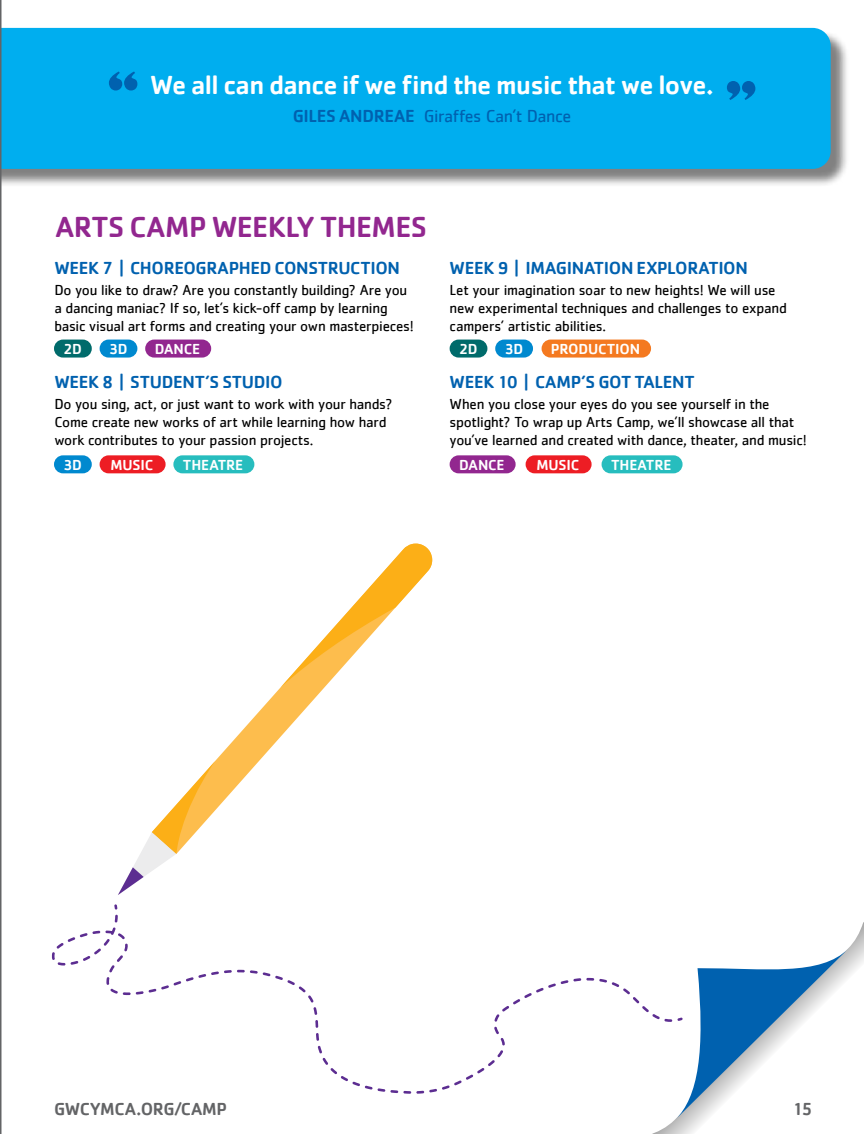
<style>
.page{position:relative;width:864px;height:1134px;background:#fff}
.page>*{position:absolute;margin:0;border:0;box-sizing:border-box;transform-origin:0 0}
.t1{font:500 30px "Cachet";letter-spacing:-.02em;color:#92278f}
.t2{font:500 27px "Cachet";letter-spacing:-.025em;color:#fff}
.t3{font:500 18px "Cachet";letter-spacing:-.02em;color:#0061af}
.t4{font:18px "Cachet";letter-spacing:-.02em;color:#0061af}
.t5{font:500 18px "Cachet";letter-spacing:-.02em;color:#636466}
.t6{font:15px/18px "Cachet";letter-spacing:-.015em;color:#000}
.t7{font:500 15px "Cachet";letter-spacing:-.01em;color:#fff}
.s1{font-weight:500}
</style>
<div class="page">
<div style="left:0;top:30px;width:850px;height:158px;background:#000;opacity:.5"></div>
<div style="left:2px;top:28px;width:829px;height:141px;background:#00aeef"></div>
<svg style="left:652px;top:922px;width:212px;height:212px"></svg>
<svg style="left:215px;top:543px;width:218px;height:268px"></svg>
<svg style="left:118px;top:761px;width:97px;height:134px"></svg>
<svg style="left:281px;top:544px;width:151px;height:143px"></svg>
<svg style="left:114px;top:904px;width:3px;height:6px"></svg>
<svg style="left:52px;top:915px;width:620px;height:179px"></svg>
<svg style="left:675px;top:948px;width:174px;height:172px"></svg>
<div style="left:54px;top:340px;width:38px;height:18px;background:#006b6b;border-radius:9px"></div>
<div style="left:100px;top:340px;width:37px;height:18px;background:#0089cf;border-radius:9px"></div>
<div style="left:145px;top:340px;width:66px;height:18px;background:#92278f;border-radius:9px"></div>
<div style="left:54px;top:455px;width:38px;height:18px;background:#0089cf;border-radius:9px"></div>
<div style="left:100px;top:455px;width:66px;height:18px;background:#ed1d24;border-radius:9px"></div>
<div style="left:173px;top:455px;width:81px;height:18px;background:#27bdbe;border-radius:9px"></div>
<div style="left:542px;top:340px;width:109px;height:18px;background:#f47920;border-radius:9px"></div>
<div style="left:450px;top:455px;width:66px;height:18px;background:#92278f;border-radius:9px"></div>
<div style="left:526px;top:455px;width:66px;height:18px;background:#ed1d24;border-radius:9px"></div>
<div style="left:602px;top:455px;width:81px;height:18px;background:#27bdbe;border-radius:9px"></div>
<div style="left:450px;top:340px;width:37px;height:18px;background:#006b6b;border-radius:9px"></div>
<div style="left:495px;top:340px;width:38px;height:18px;background:#0089cf;border-radius:9px"></div>
<svg style="left:727px;top:81px;width:28px;height:19px"></svg>
<svg style="left:109px;top:71px;width:28px;height:20px"></svg>
<hr style="left:0;top:0;width:2px;height:1134px;background:#636466">
<h2 class="t2" style="left:150px;top:68px;width:565px">We all can dance if we find the music that we love.</h2>
<p class="t4" style="left:293px;top:105px;width:280px"><span class="s1">GILES ANDREAE</span> Giraffes Can’t Dance</p>
<h1 class="t1" style="left:55px;top:208px;width:373px">ARTS CAMP WEEKLY THEMES</h1>
<p class="t3" style="left:54px;top:256px;width:347px">WEEK 7 | CHOREOGRAPHED CONSTRUCTION</p>
<p class="t6" style="left:54px;top:280px;width:361px">Do you like to draw? Are you constantly building? Are you a dancing maniac? If so, let’s kick-off camp by learning basic visual art forms and creating your own masterpieces!</p>
<p class="t7" style="left:63px;top:340px;width:20px">2D</p>
<p class="t7" style="left:109px;top:340px;width:20px">3D</p>
<p class="t7" style="left:155px;top:340px;width:47px">DANCE</p>
<p class="t3" style="left:54px;top:371px;width:230px">WEEK 8 | STUDENT’S STUDIO</p>
<p class="t6" style="left:54px;top:395px;width:340px">Do you sing, act, or just want to work with your hands?<br>Come create new works of art while learning how hard work contributes to your passion projects.</p>
<p class="t7" style="left:63px;top:455px;width:20px">3D</p>
<p class="t7" style="left:110px;top:455px;width:44px">MUSIC</p>
<p class="t7" style="left:183px;top:455px;width:62px">THEATRE</p>
<p class="t3" style="left:450px;top:256px;width:300px">WEEK 9 | IMAGINATION EXPLORATION</p>
<p class="t6" style="left:450px;top:280px;width:339px">Let your imagination soar to new heights! We will use new experimental techniques and challenges to expand campers’ artistic abilities.</p>
<p class="t7" style="left:459px;top:340px;width:20px">2D</p>
<p class="t7" style="left:505px;top:340px;width:20px">3D</p>
<p class="t7" style="left:551px;top:340px;width:91px">PRODUCTION</p>
<p class="t3" style="left:450px;top:371px;width:247px">WEEK 10 | CAMP’S GOT TALENT</p>
<p class="t6" style="left:450px;top:395px;width:359px">When you close your eyes do you see yourself in the spotlight? To wrap up Arts Camp, we’ll showcase all that you’ve learned and created with dance, theater, and music!</p>
<p class="t7" style="left:459px;top:455px;width:47px">DANCE</p>
<p class="t7" style="left:536px;top:455px;width:44px">MUSIC</p>
<p class="t7" style="left:611px;top:455px;width:62px">THEATRE</p>
<p class="t5" style="left:54px;top:1098px;width:175px">GWCYMCA.ORG/CAMP</p>
<p class="t5" style="left:792px;top:1098px;width:22px">15</p>
</div>
